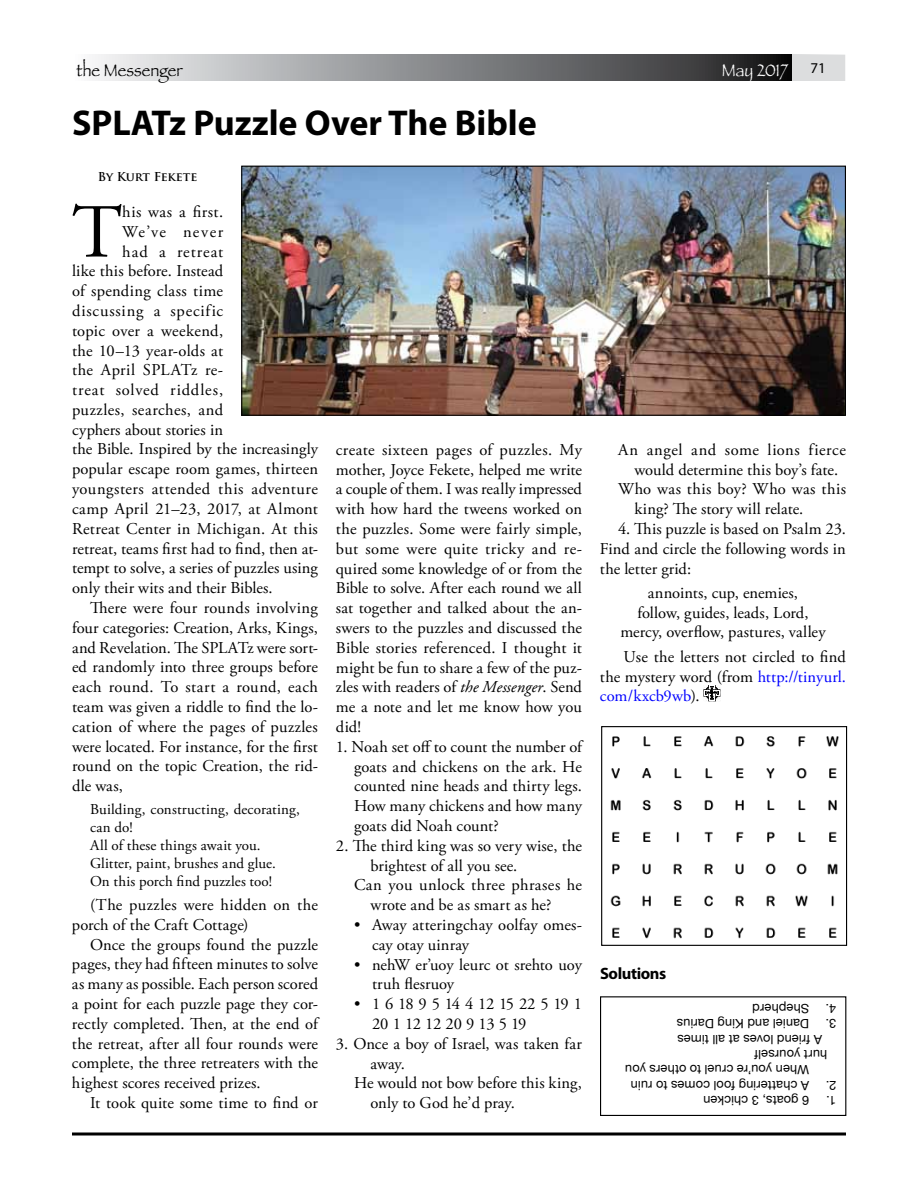
<style>
.page{position:relative;width:918px;height:1188px;background:#fff}
.page>*{position:absolute;margin:0;border:0;box-sizing:border-box;transform-origin:0 0}
.t1{font:76.2px "Adobe Garamond Pro";color:#000}
.t2{font:700 36px "Myriad Pro";color:#000}
.t3{font:18px "Papyrus";color:#000;scale:.9 1}
.t4{font:18px "Papyrus";color:#fff;scale:.9 1}
.t5{font:16.5px/19.8px "Adobe Garamond Pro";letter-spacing:.01em;color:#000;text-align:justify}
.t6{font:16.5px "Adobe Garamond Pro";letter-spacing:.035em;color:#000}
.t7{font:16.5px/19.8px "Adobe Garamond Pro";letter-spacing:.15em;color:#000}
.t8{font:16.5px "Adobe Garamond Pro";letter-spacing:.05em;color:#000}
.t9{font:16.5px "Adobe Garamond Pro";letter-spacing:.045em;color:#000}
.t10{font:16.5px "Adobe Garamond Pro";letter-spacing:.055em;color:#000}
.t11{font:16.5px "Adobe Garamond Pro";letter-spacing:.08em;color:#000}
.t12{font:700 16.5px "Myriad Pro";letter-spacing:-.025em;color:#000}
.t13{font:15px/18px "Adobe Garamond Pro";letter-spacing:.01em;color:#000}
.t14{font:15px "Myriad Pro";color:#000}
.t15{font:12.75px "Helvetica Neue";letter-spacing:.015em;color:#000}
.t16{font:700 12px "Trajan Pro";letter-spacing:-.02em;color:#000}
.s1{font-style:italic}
.s2{color:#00f}
</style>
<div class="page">
<svg style="left:95px;top:54px;width:697px;height:27px;background:#858688"></svg>
<svg style="left:792px;top:54px;width:53px;height:27px"></svg>
<svg style="left:72px;top:1132px;width:774px;height:4px;background:#3f3f3f"></svg>
<svg style="left:704px;top:685px;width:16px;height:16px"></svg>
<img style="left:610px;top:736px;width:229px;height:203px">
<div style="left:601px;top:726px;width:246px;height:220px;border:1px solid #000"></div>
<img style="left:243px;top:168px;width:601px;height:246px">
<div style="left:241px;top:166px;width:605px;height:250px;border:1px solid #000"></div>
<div style="left:600px;top:996px;width:246px;height:120px;border:1px solid #000"></div>
<p class="t3" style="left:76px;top:59px;width:119px">the Messenger</p>
<p class="t4" style="left:722px;top:59px;width:74px">May 2017</p>
<p class="t14" style="left:811px;top:59px;width:17px">71</p>
<h2 class="t2" style="left:72px;top:99px;width:466px">SPLATz Puzzle Over The Bible</h2>
<p class="t16" style="left:98px;top:169px;width:101px">By Kurt Fekete</p>
<h1 class="t1" style="left:72px;top:187px;width:52px">T</h1>
<p class="t5" style="left:122px;top:202px;width:102px">his was a first.</p>
<p class="t11" style="left:122px;top:222px;width:102px">We’ve never</p>
<p class="t10" style="left:122px;top:241px;width:102px">had a retreat</p>
<p class="t5" style="left:72px;top:262px;width:153px">like this before. Instead</p>
<p class="t5" style="left:72px;top:282px;width:153px">of spending class time</p>
<p class="t8" style="left:72px;top:301px;width:153px">discussing a specific</p>
<p class="t5" style="left:72px;top:321px;width:153px">topic over a weekend,</p>
<p class="t5" style="left:72px;top:341px;width:153px">the 10–13 year-olds at</p>
<p class="t5" style="left:72px;top:361px;width:153px">the April SPLATz re-</p>
<p class="t9" style="left:72px;top:380px;width:153px">treat solved riddles,</p>
<p class="t6" style="left:72px;top:400px;width:153px">puzzles, searches, and</p>
<p class="t5" style="left:72px;top:420px;width:153px">cyphers about stories in</p>
<p class="t5" style="left:72px;top:440px;width:247px">the Bible. Inspired by the increasingly</p>
<p class="t5" style="left:72px;top:460px;width:247px">popular escape room games, thirteen</p>
<p class="t5" style="left:72px;top:480px;width:247px">youngsters attended this adventure</p>
<p class="t5" style="left:72px;top:499px;width:247px">camp April 21–23, 2017, at Almont</p>
<p class="t5" style="left:72px;top:519px;width:247px">Retreat Center in Michigan. At this</p>
<p class="t5" style="left:72px;top:539px;width:247px">retreat, teams first had to find, then at-</p>
<p class="t5" style="left:72px;top:559px;width:247px">tempt to solve, a series of puzzles using</p>
<p class="t5" style="left:72px;top:579px;width:202px">only their wits and their Bibles.</p>
<p class="t5" style="left:90px;top:598px;width:229px">There were four rounds involving</p>
<p class="t5" style="left:72px;top:618px;width:247px">four categories: Creation, Arks, Kings,</p>
<p class="t5" style="left:72px;top:638px;width:247px">and Revelation. The SPLATz were sort-</p>
<p class="t5" style="left:72px;top:658px;width:247px">ed randomly into three groups before</p>
<p class="t5" style="left:72px;top:678px;width:247px">each round. To start a round, each</p>
<p class="t5" style="left:72px;top:697px;width:247px">team was given a riddle to find the lo-</p>
<p class="t5" style="left:72px;top:717px;width:247px">cation of where the pages of puzzles</p>
<p class="t5" style="left:72px;top:737px;width:247px">were located. For instance, for the first</p>
<p class="t5" style="left:72px;top:757px;width:247px">round on the topic Creation, the rid-</p>
<p class="t5" style="left:72px;top:777px;width:52px">dle was,</p>
<p class="t13" style="left:90px;top:800px;width:211px">Building, constructing, decorating, can do!<br>All of these things await you.<br>Glitter, paint, brushes and glue.<br>On this porch find puzzles too!</p>
<p class="t5" style="left:72px;top:895px;width:247px;text-indent:18px">(The puzzles were hidden on the porch of the Craft Cottage)</p>
<p class="t5" style="left:72px;top:935px;width:248px;text-indent:18px">Once the groups found the puzzle pages, they had fifteen minutes to solve as many as possible. Each person scored a point for each puzzle page they cor&shy;rectly completed. Then, at the end of the retreat, after all four rounds were complete, the three retreaters with the highest scores received prizes.</p>
<p class="t5" style="left:90px;top:1093px;width:229px">It took quite some time to find or</p>
<p class="t5" style="left:336px;top:440px;width:248px">create sixteen pages of puzzles. My mother, Joyce Fekete, helped me write a couple of them. I was really impressed with how hard the tweens worked on the puzzles. Some were fairly simple, but some were quite tricky and re&shy;quired some knowledge of or from the Bible to solve. After each round we all sat together and talked about the an&shy;swers to the puzzles and discussed the Bible stories referenced. I thought it might be fun to share a few of the puz&shy;zles with readers of <span class="s1">the Messenger</span>. Send me a note and let me know how you did!</p>
<p class="t5" style="left:354px;top:737px;width:230px;text-indent:-18px">1. Noah set off to count the number of goats and chickens on the ark. He counted nine heads and thirty legs.<br>How many chickens and how many goats did Noah count?</p>
<p class="t5" style="left:336px;top:836px;width:248px">2. The third king was so very wise, the</p>
<p class="t5" style="left:371px;top:856px;width:148px">brightest of all you see.</p>
<p class="t5" style="left:354px;top:876px;width:229px">Can you unlock three phrases he</p>
<p class="t5" style="left:371px;top:896px;width:182px">wrote and be as smart as he?</p>
<p class="t5" style="left:372px;top:915px;width:211px;text-indent:-18px">• Away atteringchay oolfay omes&shy;cay otay uinray</p>
<p class="t5" style="left:372px;top:955px;width:211px;text-indent:-18px">• nehW er’uoy leurc ot srehto uoy truh flesruoy</p>
<p class="t7" style="left:372px;top:995px;width:211px;text-indent:-18px">• 1618951441215225191<br>20 1 12 12 20 9 13 5 19</p>
<p class="t5" style="left:336px;top:1034px;width:247px">3. Once a boy of Israel, was taken far</p>
<p class="t5" style="left:371px;top:1054px;width:36px">away.</p>
<p class="t5" style="left:354px;top:1074px;width:229px">He would not bow before this king,</p>
<p class="t5" style="left:371px;top:1094px;width:146px">only to God he’d pray.</p>
<p class="t6" style="left:618px;top:440px;width:229px">An angel and some lions fierce</p>
<p class="t5" style="left:635px;top:460px;width:205px">would determine this boy’s fate.</p>
<p class="t5" style="left:618px;top:480px;width:230px">Who was this boy? Who was this</p>
<p class="t5" style="left:635px;top:500px;width:170px">king? The story will relate.</p>
<p class="t5" style="left:600px;top:519px;width:247px;text-indent:18px">4. This puzzle is based on Psalm 23.<br>Find and circle the following words in the letter grid:</p>
<p class="t5" style="left:620px;top:583px;width:207px;text-align:center">annoints, cup, enemies,<br>follow, guides, leads, Lord, mercy, overflow, pastures, valley</p>
<p class="t5" style="left:600px;top:647px;width:247px;text-indent:24px">Use the letters not circled to find the mystery word (from <span class="s2">http://tinyurl. com/kxcb9wb</span>).</p>
<p class="t12" style="left:600px;top:963px;width:68px">Solutions</p>
<p class="t15" style="left:809px;top:1018px;width:58px;rotate:-180deg">Shepherd</p>
<p class="t15" style="left:836px;top:1018px;width:12px;rotate:-180deg">4.</p>
<p class="t15" style="left:809px;top:1033px;width:134px;rotate:-180deg">Daniel and King Darius</p>
<p class="t15" style="left:836px;top:1033px;width:12px;rotate:-180deg">3.</p>
<p class="t15" style="left:822px;top:1049px;width:146px;rotate:-180deg">A friend loves at all times</p>
<p class="t15" style="left:827px;top:1064px;width:74px;rotate:-180deg">hurt yourself</p>
<p class="t15" style="left:809px;top:1079px;width:186px;rotate:-180deg">When you’re cruel to others you</p>
<p class="t15" style="left:809px;top:1094px;width:180px;rotate:-180deg">A chattering fool comes to ruin</p>
<p class="t15" style="left:836px;top:1094px;width:12px;rotate:-180deg">2.</p>
<p class="t15" style="left:809px;top:1110px;width:107px;rotate:-180deg">6 goats, 3 chicken</p>
<p class="t15" style="left:836px;top:1110px;width:12px;rotate:-180deg">1.</p>
</div>
